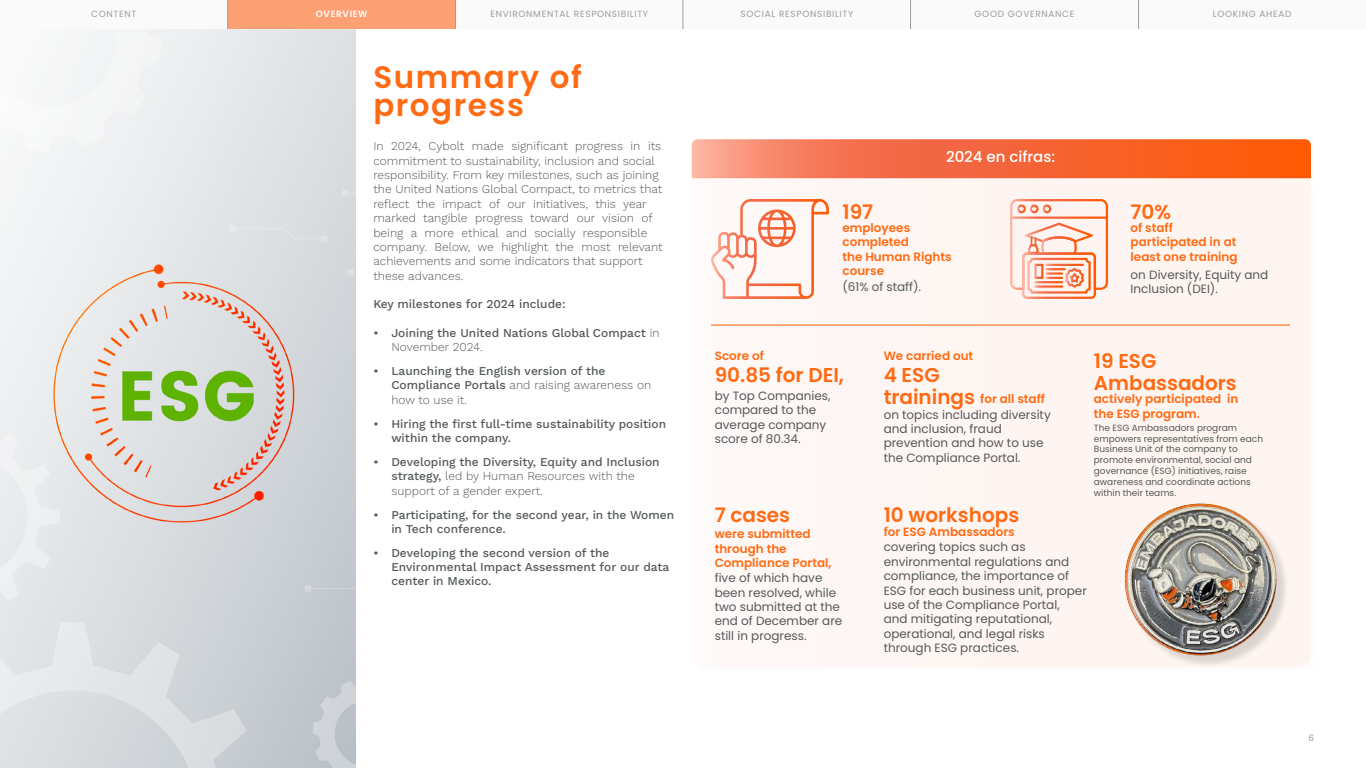
<style>
.page{position:relative;width:1366px;height:768px;background:#fff}
.page>*{position:absolute;margin:0;border:0;box-sizing:border-box;transform-origin:0 0}
.t1{font:600 31px/28px "Poppins";letter-spacing:.05em;color:#ff6b14}
.t2{font:600 20px/22px "Poppins";color:#ff6b14}
.t3{font:500 15px "Poppins";color:#fff}
.t4{font:500 12px/14.4px "Work Sans";color:#545959}
.t5{font:12px/14.4px "Poppins";color:#545959}
.t6{font:12px/14.4px "Work Sans";color:#545959}
.t7{font:600 12px/14.4px "Poppins";color:#ff6b14}
.t8{font:9px/10.8px "Poppins";color:#545959}
.t9{font:9px "Poppins";letter-spacing:.075em;color:#9c9c9c}
.t10{font:600 9px "Poppins";letter-spacing:.075em;color:#fff}
.t11{font:9px "Poppins";letter-spacing:.075em;color:#9c9e9e}
.s1{font-weight:400}
</style>
<div class="page">
<div style="left:0;top:0;width:228px;height:29px;background:#fafafa"></div>
<div style="left:228px;top:0;width:228px;height:29px;background:#fda074"></div>
<div style="left:456px;top:0;width:227px;height:29px;background:#fafafa"></div>
<div style="left:683px;top:0;width:228px;height:29px;background:#fafafa"></div>
<div style="left:911px;top:0;width:227px;height:29px;background:#fafafa"></div>
<div style="left:1138px;top:0;width:228px;height:29px;background:#fafafa"></div>
<svg style="left:455px;top:0;width:1px;height:29px"></svg>
<svg style="left:227px;top:0;width:1px;height:29px"></svg>
<svg style="left:683px;top:0;width:1px;height:29px"></svg>
<svg style="left:910px;top:0;width:1px;height:29px"></svg>
<svg style="left:1138px;top:0;width:1px;height:29px"></svg>
<svg style="left:692px;top:139px;width:619px;height:39px;background:#f76e3e"></svg>
<div style="left:692px;top:178px;width:619px;height:489px;background:#fef6f3"></div>
<img style="left:0;top:29px;width:356px;height:739px">
<svg style="left:1010px;top:199px;width:98px;height:100px"></svg>
<svg style="left:710px;top:199px;width:119px;height:100px"></svg>
<hr style="left:711px;top:325px;width:579px;height:1px;background:#ff5900">
<div style="left:1126px;top:505px;width:163px;height:163px;background:#000;opacity:.14"></div>
<div style="left:1125px;top:503px;width:152px;height:152px;background:#000;opacity:.3"></div>
<img style="left:1125px;top:503px;width:152px;height:152px;border-radius:76px">
<p class="t11" style="left:91px;top:9px;width:47px">CONTENT</p>
<p class="t10" style="left:316px;top:9px;width:53px">OVERVIEW</p>
<p class="t9" style="left:490px;top:9px;width:159px">ENVIRONMENTAL RESPONSIBILITY</p>
<p class="t9" style="left:741px;top:9px;width:114px">SOCIAL RESPONSIBILITY</p>
<p class="t9" style="left:975px;top:9px;width:101px">GOOD GOVERNANCE</p>
<p class="t9" style="left:1213px;top:9px;width:80px">LOOKING AHEAD</p>
<h1 class="t1" style="left:373px;top:63px;width:210px">Summary of progress</h1>
<p class="t6" style="left:373px;top:138px;width:291px">In 2024, Cybolt made significant progress in its commitment to sustainability, inclusion and social responsibility. From key milestones, such as joining the United Nations Global Compact, to metrics that reflect the impact of our initiatives, this year marked tangible progress toward our vision of being a more ethical and socially responsible company. Below, we highlight the most relevant achievements and some indicators that support these advances.</p>
<p class="t4" style="left:373px;top:296px;width:194px">Key milestones for 2024 include:</p>
<p class="t4" style="left:391px;top:325px;width:270px;text-indent:-18px">• Joining the United Nations Global Compact <span class="s1">in<br>November 2024.</span></p>
<p class="t4" style="left:391px;top:364px;width:261px;text-indent:-18px">• Launching the English version of the<br>Compliance Portals <span class="s1">and raising awareness on how to use it.</span></p>
<p class="t4" style="left:391px;top:416px;width:276px;text-indent:-18px">• Hiring the first full-time sustainability position within the company.</p>
<p class="t4" style="left:391px;top:454px;width:270px;text-indent:-18px">• Developing the Diversity, Equity and Inclusion strategy, <span class="s1">led by Human Resources with the support of a gender expert.</span></p>
<p class="t4" style="left:391px;top:507px;width:284px;text-indent:-18px">• Participating, for the second year, in the Women in Tech conference.</p>
<p class="t4" style="left:391px;top:546px;width:280px;line-height:14px;text-indent:-18px">• Developing the second version of the<br>Environmental Impact Assessment for our data center in Mexico.</p>
<h2 class="t2" style="left:843px;top:201px;width:32px">197</h2>
<p class="t3" style="left:946px;top:148px;width:110px">2024 en cifras:</p>
<p class="t7" style="left:843px;top:220px;width:111px">employees completed<br>the Human Rights course</p>
<p class="t7" style="left:715px;top:348px;width:51px">Score of</p>
<p class="t5" style="left:843px;top:280px;width:80px">(61% of staff).</p>
<p class="t7" style="left:884px;top:348px;width:91px">We carried out</p>
<h2 class="t2" style="left:715px;top:364px;width:131px">90.85 for DEI,</h2>
<p class="t5" style="left:715px;top:389px;width:117px">by Top Companies, compared to the average company score of 80.34.</p>
<h2 class="t2" style="left:884px;top:364px;width:93px">4 ESG trainings</h2>
<p class="t7" style="left:980px;top:392px;width:66px">for all staff</p>
<p class="t5" style="left:884px;top:407px;width:169px">on topics including diversity and inclusion, fraud prevention and how to use the Compliance Portal.</p>
<h2 class="t2" style="left:1131px;top:201px;width:42px">70%</h2>
<p class="t7" style="left:1131px;top:220px;width:109px">of staff participated in at least one training</p>
<p class="t5" style="left:1131px;top:268px;width:139px">on Diversity, Equity and<br>Inclusion (DEI).</p>
<h2 class="t2" style="left:1094px;top:350px;width:145px">19 ESG<br>Ambassadors</h2>
<p class="t7" style="left:1094px;top:392px;width:146px">actively participated in the ESG program.</p>
<p class="t8" style="left:1094px;top:422px;width:171px">The ESG Ambassadors program empowers representatives from each<br>Business Unit of the company to promote environmental, social and governance (ESG) initiatives, raise awareness and coordinate actions within their teams.</p>
<h2 class="t2" style="left:715px;top:504px;width:77px">7 cases</h2>
<h2 class="t2" style="left:884px;top:504px;width:137px">10 workshops</h2>
<p class="t7" style="left:884px;top:525px;width:133px">for ESG Ambassadors</p>
<p class="t7" style="left:715px;top:527px;width:118px">were submitted through the<br>Compliance Portal,</p>
<p class="t5" style="left:884px;top:540px;width:205px">covering topics such as environmental regulations and compliance, the importance of<br>ESG for each business unit, proper use of the Compliance Portal,<br>and mitigating reputational, operational, and legal risks through ESG practices.</p>
<p class="t5" style="left:715px;top:571px;width:129px">five of which have been resolved, while two submitted at the end of December are still in progress.</p>
<p class="t9" style="left:1308px;top:733px;width:7px">6</p>
</div>
